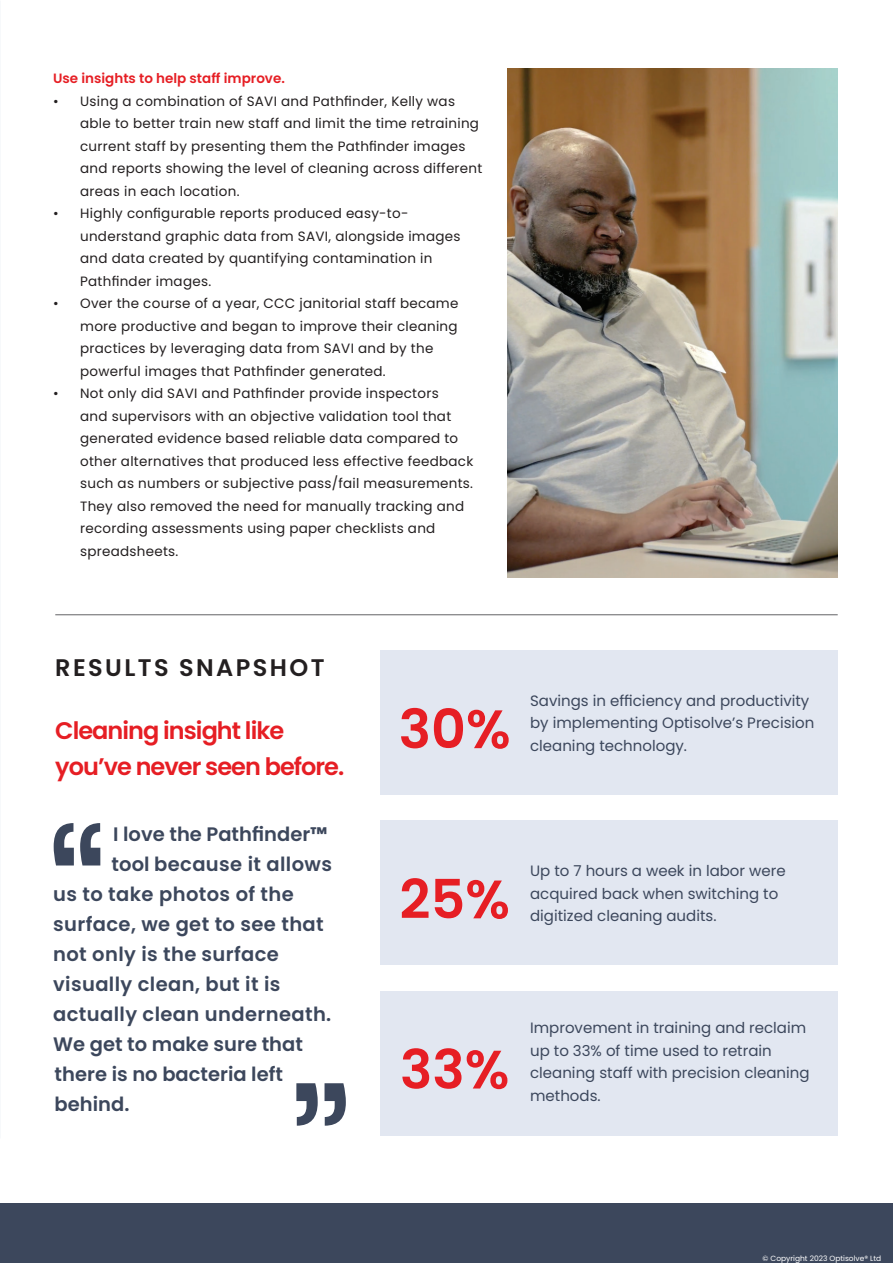
<style>
.page{position:relative;width:893px;height:1263px;background:#fff}
.page>*{position:absolute;margin:0;border:0;box-sizing:border-box;transform-origin:0 0}
.t1{font:600 54px "Poppins";color:#e61e24}
.t2{font:600 24px/36px "Poppins";letter-spacing:-.04em;color:#e61e24}
.t3{font:600 24px "Poppins";letter-spacing:.1em;color:#231f20}
.t4{font:600 19.5px "Poppins";letter-spacing:.02em;color:#3c475c}
.t5{font:600 19.5px "Poppins";color:#3c475c}
.t6{font:15px/22.5px "Poppins";color:#3c475c}
.t7{font:13.5px/22.5px "Poppins";letter-spacing:.02em;color:#231f20}
.t8{font:600 13.5px "Poppins";color:#e61e24}
.t9{font:7.5px "Poppins";color:#fff}
.s1{font-weight:700}
</style>
<div class="page">
<img style="left:507px;top:69px;width:331px;height:508px">
<hr style="left:55px;top:614px;width:783px;height:1px;background:#636366">
<div style="left:0;top:1203px;width:893px;height:60px;background:#3c475c"></div>
<div style="left:381px;top:650px;width:457px;height:145px;background:#e2e7f1"></div>
<div style="left:381px;top:820px;width:457px;height:145px;background:#e2e7f1"></div>
<div style="left:381px;top:991px;width:457px;height:144px;background:#e2e7f1"></div>
<svg style="left:296px;top:1083px;width:50px;height:43px"></svg>
<svg style="left:54px;top:823px;width:46px;height:42px"></svg>
<p class="t8" style="left:53px;top:71px;width:233px">Use insights to help staff improve.</p>
<p class="t7" style="left:80px;top:90px;width:404px;text-indent:-27px">• Using a combination of SAVI and Pathfinder, Kelly was able to better train new staff and limit the time retraining current staff by presenting them the Pathfinder images and reports showing the level of cleaning across different areas in each location.</p>
<p class="t7" style="left:80px;top:202px;width:382px;text-indent:-27px">• Highly configurable reports produced easy-to&shy;understand graphic data from SAVI, alongside images and data created by quantifying contamination in Pathfinder images.</p>
<p class="t7" style="left:80px;top:292px;width:380px;text-indent:-27px">• Over the course of a year, CCC janitorial staff became more productive and began to improve their cleaning practices by leveraging data from SAVI and by the powerful images that Pathfinder generated.</p>
<p class="t7" style="left:80px;top:382px;width:395px;text-indent:-27px">• Not only did SAVI and Pathfinder provide inspectors<br>and supervisors with an objective validation tool that generated evidence based reliable data compared to other alternatives that produced less effective feedback such as numbers or subjective pass/fail measurements.<br>They also removed the need for manually tracking and recording assessments using paper checklists and spreadsheets.</p>
<h2 class="t3" style="left:55px;top:653px;width:271px">RESULTS SNAPSHOT</h2>
<h2 class="t2" style="left:55px;top:713px;width:291px">Cleaning insight like you’ve never seen before.</h2>
<h3 class="t5" style="left:113px;top:823px;width:216px">I love the Pathfinder<span class="s1">™</span></h3>
<h3 class="t4" style="left:112px;top:853px;width:222px">tool because it allows</h3>
<h3 class="t4" style="left:53px;top:883px;width:242px">us to take photos of the</h3>
<h3 class="t4" style="left:53px;top:913px;width:272px">surface, we get to see that</h3>
<h3 class="t4" style="left:53px;top:943px;width:227px">not only is the surface</h3>
<h3 class="t4" style="left:53px;top:973px;width:229px">visually clean, but it is</h3>
<h3 class="t4" style="left:53px;top:1003px;width:280px">actually clean underneath.</h3>
<h3 class="t5" style="left:53px;top:1033px;width:251px">We get to make sure that</h3>
<h3 class="t5" style="left:55px;top:1063px;width:230px">there is no bacteria left</h3>
<h3 class="t4" style="left:55px;top:1093px;width:76px">behind.</h3>
<h1 class="t1" style="left:399px;top:698px;width:113px">30%</h1>
<p class="t6" style="left:530px;top:689px;width:286px">Savings in efficiency and productivity by implementing Optisolve’s Precision cleaning technology.</p>
<h1 class="t1" style="left:399px;top:868px;width:112px">25%</h1>
<p class="t6" style="left:530px;top:860px;width:257px">Up to 7 hours a week in labor were acquired back when switching to digitized cleaning audits.</p>
<h1 class="t1" style="left:400px;top:1038px;width:111px">33%</h1>
<p class="t6" style="left:530px;top:1017px;width:281px">Improvement in training and reclaim up to 33% of time used to retrain cleaning staff with precision cleaning methods.</p>
<p class="t9" style="left:763px;top:1254px;width:120px">© Copyright 2023 Optisolve® Ltd</p>
</div>
